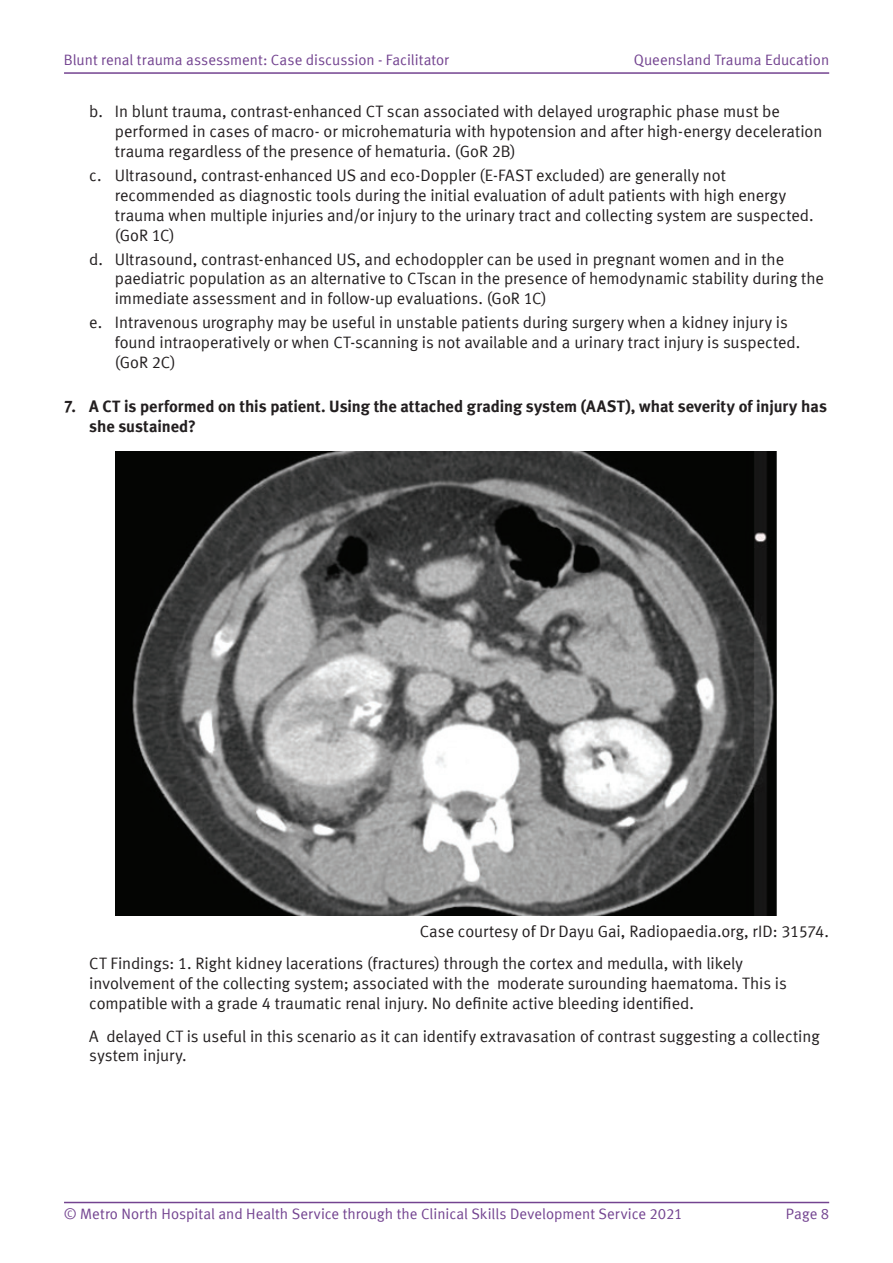
<style>
.page{position:relative;width:893px;height:1263px;background:#fff}
.page>*{position:absolute;margin:0;border:0;box-sizing:border-box;transform-origin:0 0}
.t1{font:16.5px/19.8px "Meta Normal LF";letter-spacing:-.005em;color:#231f20}
.t2{font:16.5px/19.8px "Meta Bold LF";letter-spacing:-.005em;color:#231f20}
.t3{font:15px "Meta Normal LF";color:#734390}
</style>
<div class="page">
<hr style="left:64px;top:72px;width:765px;height:2px;background:#734390">
<hr style="left:64px;top:1202px;width:765px;height:1px;background:#734390">
<img style="left:116px;top:451px;width:661px;height:465px">
<p class="t3" style="left:64px;top:51px;width:387px">Blunt renal trauma assessment: Case discussion - Facilitator</p>
<p class="t3" style="left:634px;top:51px;width:197px">Queensland Trauma Education</p>
<p class="t1" style="left:115px;top:102px;width:709px;text-indent:-26px">b. In blunt trauma, contrast-enhanced CT scan associated with delayed urographic phase must be performed in cases of macro- or microhematuria with hypotension and after high-energy deceleration trauma regardless of the presence of hematuria. (GoR 2B)</p>
<p class="t1" style="left:115px;top:165px;width:700px;text-indent:-26px">c. Ultrasound, contrast-enhanced US and eco-Doppler (E-FAST excluded) are generally not recommended as diagnostic tools during the initial evaluation of adult patients with high energy trauma when multiple injuries and/or injury to the urinary tract and collecting system are suspected. (GoR 1C)</p>
<p class="t1" style="left:115px;top:249px;width:710px;text-indent:-26px">d. Ultrasound, contrast-enhanced US, and echodoppler can be used in pregnant women and in the paediatric population as an alternative to CTscan in the presence of hemodynamic stability during the immediate assessment and in follow-up evaluations. (GoR 1C)</p>
<p class="t1" style="left:115px;top:312px;width:687px;text-indent:-26px">e. Intravenous urography may be useful in unstable patients during surgery when a kidney injury is found intraoperatively or when CT-scanning is not available and a urinary tract injury is suspected. (GoR 2C)</p>
<p class="t2" style="left:89px;top:396px;width:739px;text-indent:-26px">7. A CT is performed on this patient. Using the attached grading system (AAST), what severity of injury has she sustained?</p>
<p class="t1" style="left:89px;top:915px;width:741px;line-height:32.5px;text-indent:330px">Case courtesy of Dr Dayu Gai, Radiopaedia.org, rID: 31574.<br>CT Findings: 1. Right kidney lacerations (fractures) through the cortex and medulla, with likely</p>
<p class="t1" style="left:89px;top:973px;width:699px">involvement of the collecting system; associated with the moderate surounding haematoma. This is compatible with a grade 4 traumatic renal injury. No definite active bleeding identified.</p>
<p class="t1" style="left:89px;top:1026px;width:732px">A delayed CT is useful in this scenario as it can identify extravasation of contrast suggesting a collecting system injury.</p>
<p class="t3" style="left:64px;top:1205px;width:620px">© Metro North Hospital and Health Service through the Clinical Skills Development Service 2021</p>
<p class="t3" style="left:786px;top:1205px;width:45px">Page 8</p>
</div>
